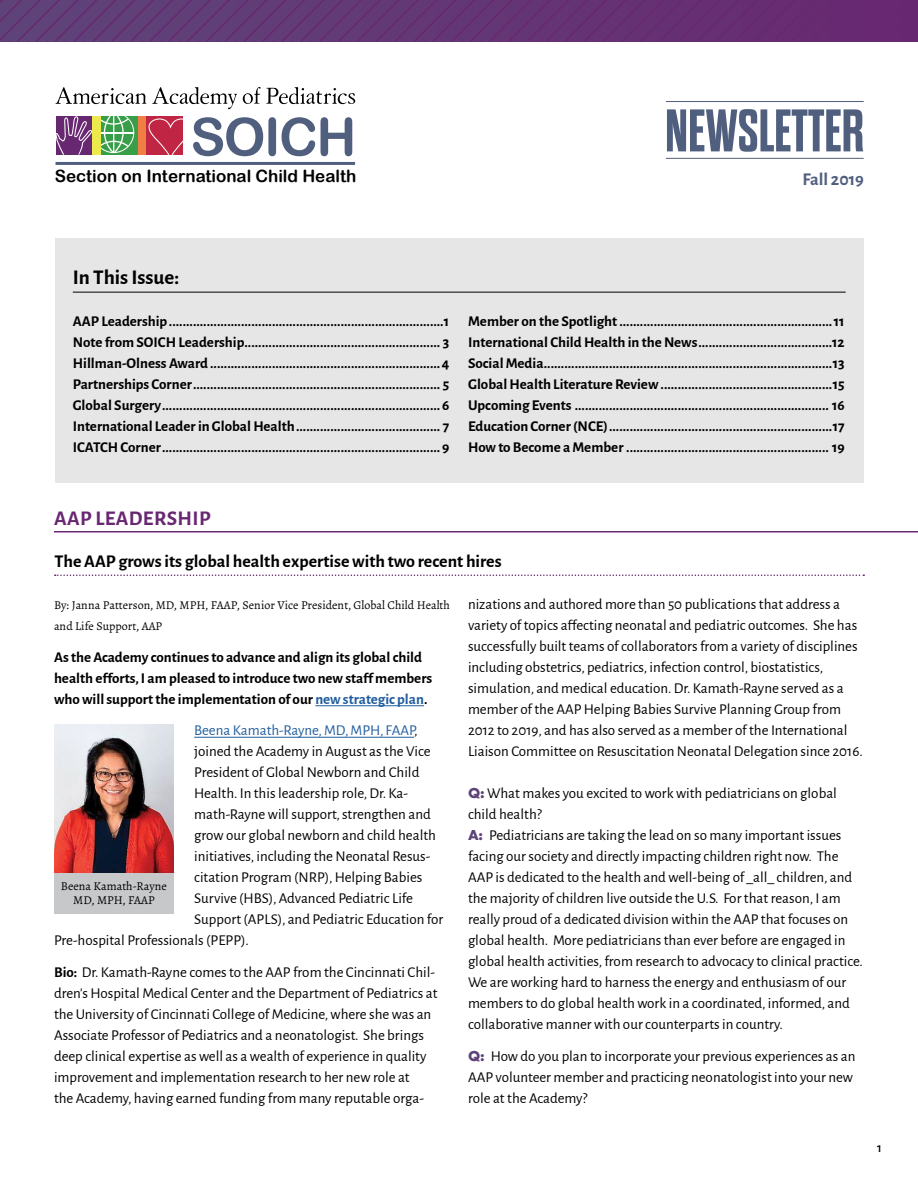
<style>
.page{position:relative;width:918px;height:1188px;background:#fff}
.page>*{position:absolute;margin:0;border:0;box-sizing:border-box;transform-origin:0 0}
.t1{font:700 60px "Dharma Gothic E";color:#515f7f}
.t2{font:52.65px "Arial Rounded MT Bold";letter-spacing:-.03em;color:#515f7f}
.t3{font:700 21px "Alegreya Sans";letter-spacing:.015em;color:#682771}
.t4{font:700 21px "Alegreya Sans";color:#000}
.t5{font:700 18px "Alegreya Sans";color:#000}
.t6{font:700 18px "Alegreya Sans";color:#515f7f}
.t7{font:16.95px "Arial Rounded MT Bold";color:#000}
.answer{font:15px/21px "Alegreya Sans";color:#000}
.contents{font:700 15px/21px "Alegreya Sans";color:#000}
.question{font:15px/21px "Alegreya Sans";color:#000}
.t8{font:15px "Alegreya Sans";color:#215e9e}
.t9{font:500 13.5px "Alegreya Sans";color:#000}
.captions{font:12px/21px "Alegreya";color:#000}
.s1{color:#215e9e}
.s2{color:#000}
.s3{font-weight:700}
.s4{font-family:"Futura PT";font-weight:700;color:#5d4378}
</style>
<div class="page">
<svg style="left:55px;top:574px;width:809px;height:2px"></svg>
<hr style="left:315px;top:705px;width:109px;height:1px;background:#215e9e">
<hr style="left:194px;top:737px;width:220px;height:1px;background:#215e9e">
<hr style="left:54px;top:531px;width:864px;height:1px;background:#682771">
<div style="left:55px;top:239px;width:809px;height:244px;background:#e6e6e6"></div>
<hr style="left:73px;top:292px;width:773px;height:1px;background:#000">
<svg style="left:243px;top:87px;width:112px;height:17px"></svg>
<svg style="left:55px;top:87px;width:182px;height:22px"></svg>
<hr style="left:56px;top:162px;width:299px;height:3px;background:#515f7f">
<div style="left:123px;top:116px;width:37px;height:39px;background:#f07f45"></div>
<div style="left:146px;top:116px;width:37px;height:39px;background:#c02644"></div>
<div style="left:101px;top:116px;width:37px;height:39px;background:#389e49"></div>
<svg style="left:56px;top:116px;width:78px;height:39px"></svg>
<div style="left:93px;top:116px;width:8px;height:39px;background:#ece94d"></div>
<svg style="left:148px;top:118px;width:35px;height:37px"></svg>
<img style="left:54px;top:724px;width:120px;height:148px">
<div style="left:54px;top:873px;width:120px;height:41px;background:#c7c8ca"></div>
<hr style="left:666px;top:158px;width:198px;height:1px;background:#515f7f">
<hr style="left:666px;top:101px;width:198px;height:1px;background:#515f7f">
<svg style="left:0;top:0;width:918px;height:42px"></svg>
<p class="t2" style="left:190px;top:106px;width:168px">SOICH</p>
<p class="t7" style="left:55px;top:166px;width:303px">Section on International Child Health</p>
<p class="t1" style="left:665px;top:100px;width:200px">NEWSLETTER</p>
<p class="t6" style="left:802px;top:166px;width:63px">Fall 2019</p>
<p class="t4" style="left:73px;top:261px;width:108px">In This Issue:</p>
<p class="contents" style="left:73px;top:309px;width:378px">AAP Leadership................................................................................1</p>
<p class="contents" style="left:73px;top:330px;width:378px">Note from SOICH Leadership......................................................... 3</p>
<p class="contents" style="left:73px;top:351px;width:378px">Hillman-Olness Award ...................................................................4</p>
<p class="contents" style="left:73px;top:372px;width:378px">Partnerships Corner........................................................................ 5</p>
<p class="contents" style="left:73px;top:393px;width:378px">Global Surgery.................................................................................6</p>
<p class="contents" style="left:73px;top:414px;width:378px">International Leader in Global Health.......................................... 7</p>
<p class="contents" style="left:73px;top:435px;width:378px">ICATCH Corner.................................................................................9</p>
<p class="contents" style="left:468px;top:309px;width:378px">Member on the Spotlight..............................................................11</p>
<p class="contents" style="left:468px;top:330px;width:378px">International Child Health in the News.......................................12</p>
<p class="contents" style="left:468px;top:351px;width:378px">Social Media....................................................................................13</p>
<p class="contents" style="left:468px;top:372px;width:378px">Global Health Literature Review..................................................15</p>
<p class="contents" style="left:468px;top:393px;width:378px">Upcoming Events .......................................................................... 16</p>
<p class="contents" style="left:468px;top:414px;width:378px">Education Corner (NCE).................................................................17</p>
<p class="contents" style="left:468px;top:435px;width:378px">How to Become a Member ........................................................... 19</p>
<p class="t3" style="left:54px;top:503px;width:158px">AAP LEADERSHIP</p>
<p class="t5" style="left:54px;top:548px;width:449px">The AAP grows its global health expertise with two recent hires</p>
<p class="captions" style="left:54px;top:595px;width:397px">By: Janna Patterson, MD, MPH, FAAP, Senior Vice President, Global Child Health and Life Support, AAP</p>
<p class="contents" style="left:54px;top:645px;width:380px">As the Academy continues to advance and align its global child health efforts, I am pleased to introduce two new staff members who will support the implementation of our <span class="s1">new strategic plan</span>.</p>
<p class="t8" style="left:194px;top:720px;width:225px">Beena Kamath-Rayne, MD, MPH, FAAP<span class="s2">,</span></p>
<p class="answer" style="left:194px;top:740px;width:238px">joined the Academy in August as the Vice</p>
<p class="answer" style="left:194px;top:761px;width:227px">President of Global Newborn and Child</p>
<p class="answer" style="left:194px;top:782px;width:215px">Health. In this leadership role, Dr. Ka-</p>
<p class="answer" style="left:194px;top:803px;width:238px">math-Rayne will support, strengthen and</p>
<p class="answer" style="left:194px;top:824px;width:243px">grow our global newborn and child health</p>
<p class="answer" style="left:194px;top:845px;width:238px">initiatives, including the Neonatal Resus-</p>
<p class="answer" style="left:194px;top:866px;width:230px">citation Program (NRP), Helping Babies</p>
<p class="answer" style="left:194px;top:887px;width:220px">Survive (HBS), Advanced Pediatric Life</p>
<p class="answer" style="left:194px;top:908px;width:251px">Support (APLS), and Pediatric Education for</p>
<p class="answer" style="left:54px;top:929px;width:196px">Pre-hospital Professionals (PEPP).</p>
<p class="answer" style="left:54px;top:960px;width:385px"><span class="s3">Bio:</span> Dr. Kamath-Rayne comes to the AAP from the Cincinnati Chil&shy;dren’s Hospital Medical Center and the Department of Pediatrics at the University of Cincinnati College of Medicine, where she was an Associate Professor of Pediatrics and a neonatologist. She brings</p>
<p class="answer" style="left:54px;top:1044px;width:374px">deep clinical expertise as well as a wealth of experience in quality improvement and implementation research to her new role at the Academy, having earned funding from many reputable orga-</p>
<p class="answer" style="left:468px;top:593px;width:396px">nizations and authored more than 50 publications that address a variety of topics affecting neonatal and pediatric outcomes. She has successfully built teams of collaborators from a variety of disciplines including obstetrics, pediatrics, infection control, biostatistics, simulation, and medical education. Dr. Kamath-Rayne served as a member of the AAP Helping Babies Survive Planning Group from 2012 to 2019, and has also served as a member of the International Liaison Committee on Resuscitation Neonatal Delegation since 2016.</p>
<p class="question" style="left:468px;top:782px;width:371px"><span class="s4">Q:</span> What makes you excited to work with pediatricians on global child health?</p>
<p class="answer" style="left:468px;top:824px;width:396px"><span class="s4">A:</span> Pediatricians are taking the lead on so many important issues facing our society and directly impacting children right now. The AAP is dedicated to the health and well-being of _all_ children, and the majority of children live outside the U.S. For that reason, I am really proud of a dedicated division within the AAP that focuses on global health. More pediatricians than ever before are engaged in global health activities, from research to advocacy to clinical practice.<br>We are working hard to harness the energy and enthusiasm of our members to do global health work in a coordinated, informed, and collaborative manner with our counterparts in country.</p>
<p class="question" style="left:468px;top:1044px;width:389px"><span class="s4">Q:</span> How do you plan to incorporate your previous experiences as an<br>AAP volunteer member and practicing neonatologist into your new role at the Academy?</p>
<p class="captions" style="left:61px;top:876px;width:108px">Beena Kamath-Rayne</p>
<p class="captions" style="left:73px;top:890px;width:83px">MD, MPH, FAAP</p>
<p class="t9" style="left:877px;top:1138px;width:6px">1</p>
</div>
